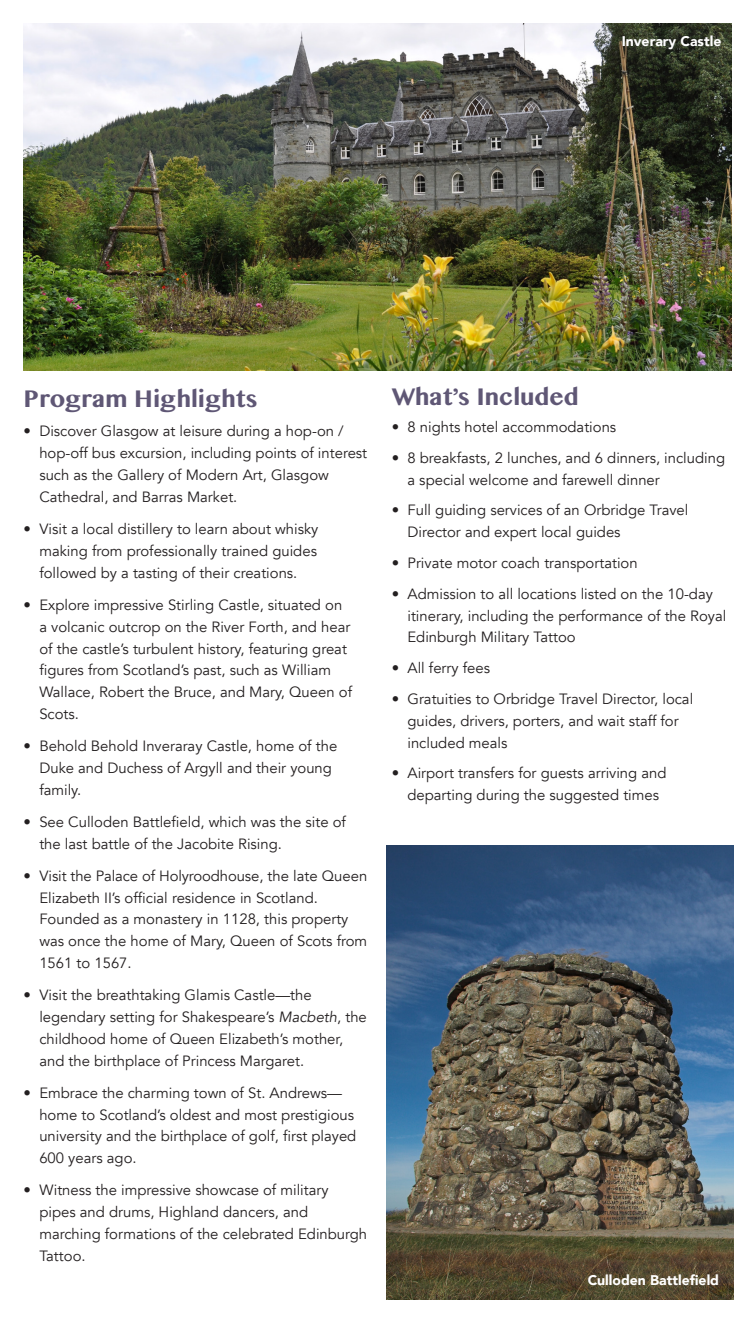
<style>
.page{position:relative;width:756px;height:1323px;background:#fff}
.page>*{position:absolute;margin:0;border:0;box-sizing:border-box;transform-origin:0 0}
.Heading{font:700 28px "Khmer MN";color:#5f5775}
.t1{font:14.88px/21.9px "Avenir";color:#231f20}
.t2{font:900 14px "Avenir";color:#fff}
.s1{font-style:italic}
</style>
<div class="page">
<img style="left:24px;top:24px;width:708px;height:346px">
<img style="left:387px;top:845px;width:346px;height:454px">
<p class="t2" style="left:622px;top:29px;width:101px">Inverary Castle</p>
<p class="Heading" style="left:24px;top:381px;width:235px">Program Highlights</p>
<p class="t1" style="left:39px;top:421px;width:329px;text-indent:-16px">• Discover Glasgow at leisure during a hop-on / hop-off bus excursion, including points of interest such as the Gallery of Modern Art, Glasgow Cathedral, and Barras Market.</p>
<p class="t1" style="left:39px;top:518px;width:281px;text-align:justify;text-indent:-16px">• Visit a local distillery to learn about whisky making from professionally trained guides followed by a tasting of their creations.</p>
<p class="t1" style="left:39px;top:594px;width:314px;text-indent:-16px">• Explore impressive Stirling Castle, situated on a volcanic outcrop on the River Forth, and hear of the castle’s turbulent history, featuring great figures from Scotland’s past, such as William Wallace, Robert the Bruce, and Mary, Queen of Scots.</p>
<p class="t1" style="left:39px;top:735px;width:299px;text-indent:-16px">• Behold Behold Inveraray Castle, home of the<br>Duke and Duchess of Argyll and their young family.</p>
<p class="t1" style="left:39px;top:811px;width:308px;text-indent:-16px">• See Culloden Battlefield, which was the site of the last battle of the Jacobite Rising.</p>
<p class="t1" style="left:39px;top:865px;width:329px;text-indent:-16px">• Visit the Palace of Holyroodhouse, the late Queen Elizabeth II’s official residence in Scotland.<br>Founded as a monastery in 1128, this property was once the home of Mary, Queen of Scots from 1561 to 1567.</p>
<p class="t1" style="left:39px;top:984px;width:329px;text-indent:-16px">• Visit the breathtaking Glamis Castle—the legendary setting for Shakespeare’s <span class="s1">Macbeth</span>, the childhood home of Queen Elizabeth’s mother, and the birthplace of Princess Margaret.</p>
<p class="t1" style="left:39px;top:1082px;width:318px;text-indent:-16px">• Embrace the charming town of St. Andrews— home to Scotland’s oldest and most prestigious university and the birthplace of golf, first played 600 years ago.</p>
<p class="t1" style="left:39px;top:1179px;width:329px;text-indent:-16px">• Witness the impressive showcase of military pipes and drums, Highland dancers, and marching formations of the celebrated Edinburgh Tattoo.</p>
<p class="Heading" style="left:392px;top:379px;width:189px">What’s Included</p>
<p class="t1" style="left:392px;top:416px;width:226px">• 8 nights hotel accommodations</p>
<p class="t1" style="left:407px;top:447px;width:319px;text-indent:-16px">• 8 breakfasts, 2 lunches, and 6 dinners, including a special welcome and farewell dinner</p>
<p class="t1" style="left:407px;top:500px;width:282px;text-indent:-16px">• Full guiding services of an Orbridge Travel<br>Director and expert local guides</p>
<p class="t1" style="left:392px;top:552px;width:247px">• Private motor coach transportation</p>
<p class="t1" style="left:407px;top:583px;width:320px;text-indent:-16px">• Admission to all locations listed on the 10-day itinerary, including the performance of the Royal<br>Edinburgh Military Tattoo</p>
<p class="t1" style="left:392px;top:657px;width:100px">• All ferry fees</p>
<p class="t1" style="left:407px;top:688px;width:287px;text-indent:-16px">• Gratuities to Orbridge Travel Director, local guides, drivers, porters, and wait staff for included meals</p>
<p class="t1" style="left:392px;top:763px;width:276px;text-align:center">• Airport transfers for guests arriving and departing during the suggested times</p>
<p class="t2" style="left:588px;top:1268px;width:133px">Culloden Battlefield</p>
</div>
